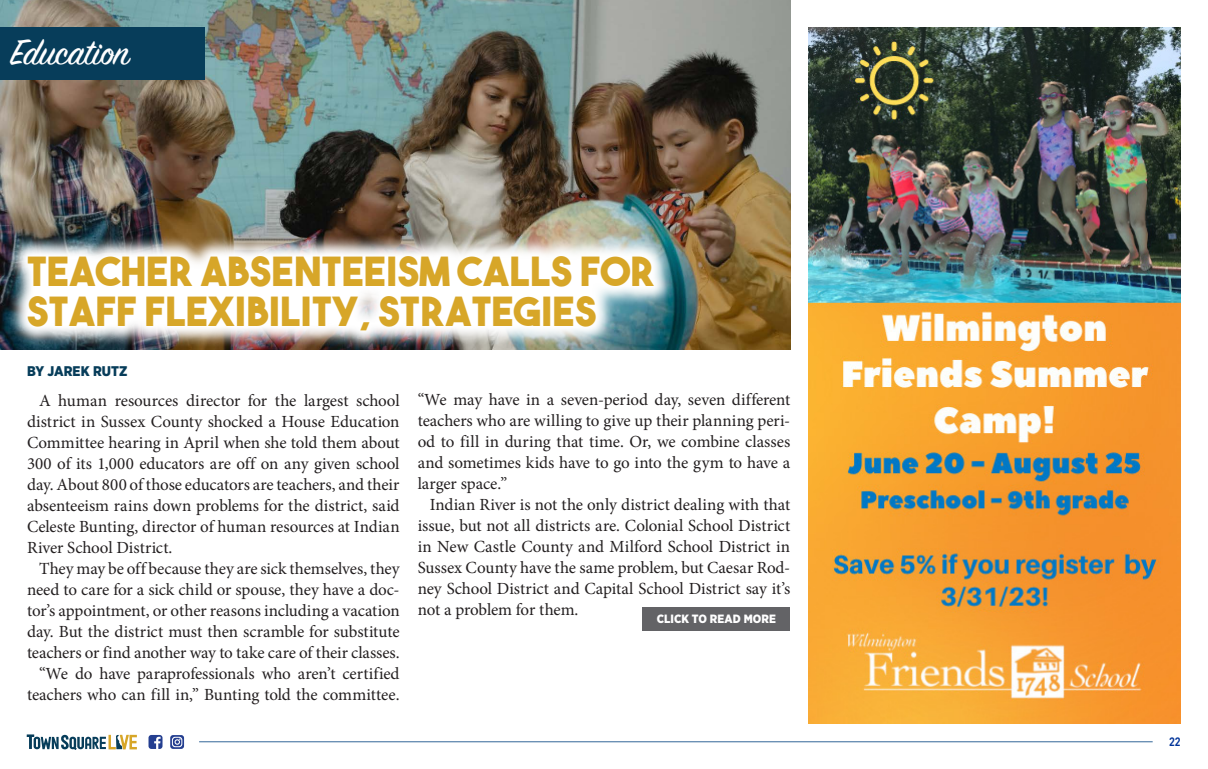
<style>
.page{position:relative;width:1208px;height:769px;background:#fff}
.page>*{position:absolute;margin:0;border:0;box-sizing:border-box;transform-origin:0 0}
.t1{font:40px/40px "The Bold Font";letter-spacing:.01em;color:#d7a628}
.t2{font:40px "Sign Painter House Script";color:#fff}
.body_copy{font:17px/21px "Minion Pro";letter-spacing:-.005em;color:#231f20;text-align:justify}
.t3{font:900 14px "Gotham Narrow";color:#073d5a}
.t4{font:900 12px "Gotham Narrow";letter-spacing:.005em;color:#fff}
.t5{font:600 12px "Avenir Next Condensed";color:#039}
</style>
<div class="page">
<hr style="left:199px;top:740px;width:953px;height:1px;background:#369">
<svg style="left:148px;top:735px;width:14px;height:13px"></svg>
<svg style="left:170px;top:735px;width:14px;height:13px"></svg>
<svg style="left:27px;top:734px;width:110px;height:15px"></svg>
<img style="left:0;top:0;width:790px;height:349px">
<img style="left:6px;top:235px;width:669px;height:115px">
<div style="left:0;top:27px;width:204px;height:52px;background:#073d5a"></div>
<div style="left:642px;top:607px;width:148px;height:23px;background:#636366"></div>
<img style="left:808px;top:27px;width:372px;height:696px">
<p class="t2" style="left:11px;top:27px;width:120px">Education</p>
<p class="t1" style="left:27px;top:250px;width:629px">TEACHER ABSENTEEISM CALLS FOR<br>STAFF FLEXIBILITY, STRATEGIES</p>
<p class="t3" style="left:27px;top:361px;width:102px">BY JAREK RUTZ</p>
<p class="body_copy" style="left:27px;top:390px;width:374px;text-indent:12px">A human resources director for the largest school district in Sussex County shocked a House Education Committee hearing in April when she told them about 300 of its 1,000 educators are off on any given school day. About 800 of those educators are teachers, and their absenteeism rains down problems for the district, said Celeste Bunting, director of human resources at Indian River School District.</p>
<p class="body_copy" style="left:27px;top:558px;width:374px;text-indent:12px">They may be off because they are sick themselves, they need to care for a sick child or spouse, they have a doc&shy;tor’s appointment, or other reasons including a vacation day. But the district must then scramble for substitute teachers or find another way to take care of their classes.</p>
<p class="body_copy" style="left:27px;top:663px;width:374px;text-align:right">“We do have paraprofessionals who aren’t certified teachers who can fill in,” Bunting told the committee.</p>
<p class="body_copy" style="left:417px;top:388px;width:374px">“We may have in a seven-period day, seven different teachers who are willing to give up their planning peri&shy;od to fill in during that time. Or, we combine classes and sometimes kids have to go into the gym to have a larger space.”</p>
<p class="body_copy" style="left:417px;top:493px;width:374px;text-indent:12px">Indian River is not the only district dealing with that issue, but not all districts are. Colonial School District in New Castle County and Milford School District in Sussex County have the same problem, but Caesar Rod&shy;ney School District and Capital School District say it’s not a problem for them.</p>
<p class="t4" style="left:656px;top:610px;width:121px">CLICK TO READ MORE</p>
<p class="t5" style="left:1168px;top:731px;width:13px">22</p>
</div>
